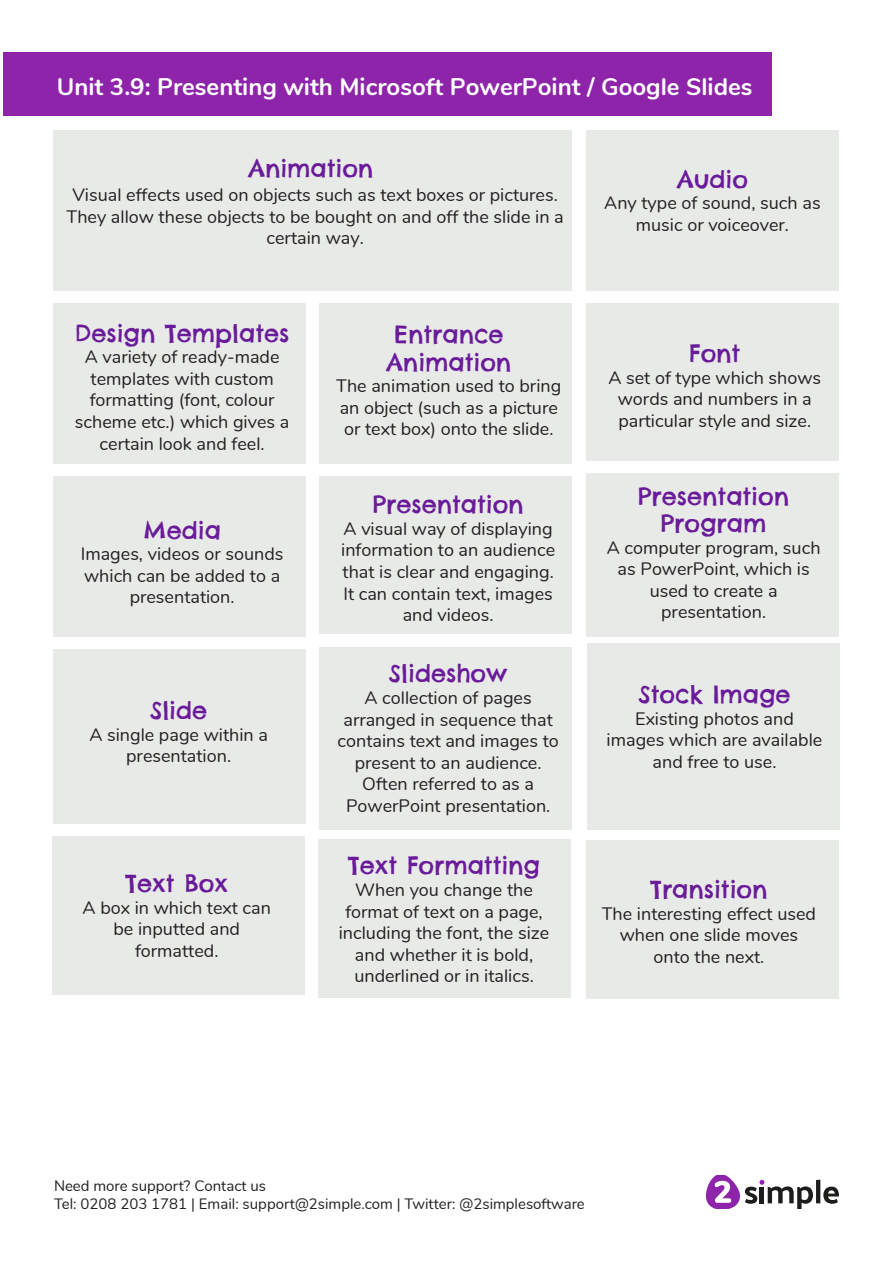
<style>
.page{position:relative;width:893px;height:1263px;background:#fff}
.page>*{position:absolute;margin:0;border:0;box-sizing:border-box;transform-origin:0 0}
.t1{font:24px/27.2px "Chelsea Market";color:#6a1b9a;text-align:center}
.t2{font:700 24px "Nunito";color:#fff}
.t3{font:18px/21.6px "Nunito";color:#231f20;text-align:center}
.t4{font:15px/18px "Nunito";color:#231f20}
.s1{font-style:inherit}
</style>
<div class="page">
<hr style="left:816px;top:1180px;width:4px;height:23px;background:#1d1d1b">
<svg style="left:823px;top:1186px;width:16px;height:18px"></svg>
<svg style="left:706px;top:1176px;width:107px;height:33px"></svg>
<div style="left:53px;top:131px;width:519px;height:160px;background:#e8eae8"></div>
<div style="left:586px;top:131px;width:253px;height:160px;background:#e8eae8"></div>
<div style="left:53px;top:303px;width:253px;height:160px;background:#e8eae8"></div>
<div style="left:319px;top:303px;width:253px;height:160px;background:#e8eae8"></div>
<div style="left:586px;top:303px;width:253px;height:158px;background:#e8eae8"></div>
<div style="left:53px;top:476px;width:253px;height:160px;background:#e8eae8"></div>
<div style="left:319px;top:476px;width:253px;height:158px;background:#e8eae8"></div>
<div style="left:53px;top:649px;width:253px;height:175px;background:#e8eae8"></div>
<div style="left:319px;top:647px;width:253px;height:183px;background:#e8eae8"></div>
<div style="left:586px;top:474px;width:253px;height:163px;background:#e8eae8"></div>
<div style="left:587px;top:644px;width:253px;height:186px;background:#e8eae8"></div>
<div style="left:3px;top:52px;width:769px;height:64px;background:#8e24aa"></div>
<div style="left:52px;top:836px;width:253px;height:158px;background:#e8eae8"></div>
<div style="left:318px;top:839px;width:253px;height:159px;background:#e8eae8"></div>
<div style="left:585px;top:841px;width:253px;height:158px;background:#e8eae8"></div>
<h1 class="t2" style="left:57px;top:69px;width:697px">Unit 3.9: <span class="s1">Presenting with</span> Microsoft PowerPoint <span class="s1">/ Google Slides</span></h1>
<h1 class="t1" style="left:248px;top:154px;width:126px">Animation</h1>
<p class="t3" style="left:67px;top:183px;width:499px">Visual effects used on objects such as text boxes or pictures.<br>They allow these objects to be bought on and off the slide in a certain way.</p>
<h1 class="t1" style="left:75px;top:319px;width:216px">Design Templates</h1>
<p class="t3" style="left:75px;top:345px;width:216px">A variety of ready-made templates with custom formatting (font, colour scheme etc.) which gives a certain look and feel.</p>
<h1 class="t1" style="left:143px;top:516px;width:79px">Media</h1>
<p class="t3" style="left:81px;top:542px;width:204px">Images, videos or sounds which can be added to a presentation.</p>
<h1 class="t1" style="left:150px;top:697px;width:59px">Slide</h1>
<p class="t3" style="left:89px;top:722px;width:180px">A single page within a presentation.</p>
<h1 class="t1" style="left:386px;top:321px;width:126px">Entrance<br>Animation</h1>
<p class="t3" style="left:336px;top:374px;width:226px;text-align:left">The animation used to bring an object (such as a picture or text box) onto the slide.</p>
<h1 class="t1" style="left:373px;top:491px;width:152px">Presentation</h1>
<p class="t3" style="left:341px;top:517px;width:215px">A visual way of displaying information to an audience that is clear and engaging.<br>It can contain text, images and videos.</p>
<h1 class="t1" style="left:389px;top:660px;width:120px">Slideshow</h1>
<p class="t3" style="left:338px;top:686px;width:223px">A collection of pages arranged in sequence that contains text and images to present to an audience.<br>Often referred to as a<br>PowerPoint presentation.</p>
<h1 class="t1" style="left:677px;top:165px;width:72px">Audio</h1>
<p class="t3" style="left:604px;top:191px;width:218px">Any type of sound, such as music or voiceover.</p>
<h1 class="t1" style="left:689px;top:339px;width:53px">Font</h1>
<p class="t3" style="left:608px;top:365px;width:214px">A set of type which shows words and numbers in a particular style and size.</p>
<h1 class="t1" style="left:638px;top:482px;width:152px">Presentation<br>Program</h1>
<p class="t3" style="left:607px;top:535px;width:215px">A computer program, such as PowerPoint, which is used to create a presentation.</p>
<h1 class="t1" style="left:638px;top:681px;width:154px">Stock Image</h1>
<p class="t3" style="left:607px;top:707px;width:217px">Existing photos and images which are available and free to use.</p>
<h1 class="t1" style="left:125px;top:870px;width:104px">Text Box</h1>
<p class="t3" style="left:83px;top:896px;width:190px">A box in which text can be inputted and formatted.</p>
<h1 class="t1" style="left:348px;top:852px;width:194px">Text Formatting</h1>
<p class="t3" style="left:339px;top:878px;width:212px">When you change the format of text on a page, including the font, the size and whether it is bold, underlined or in italics.</p>
<h1 class="t1" style="left:650px;top:876px;width:119px">Transition</h1>
<p class="t3" style="left:602px;top:902px;width:216px">The interesting effect used when one slide moves onto the next.</p>
<p class="t4" style="left:54px;top:1176px;width:532px">Need more support? Contact us<br>Tel: 0208 203 1781 | Email: support@2simple.com | Twitter: @2simplesoftware</p>
</div>
